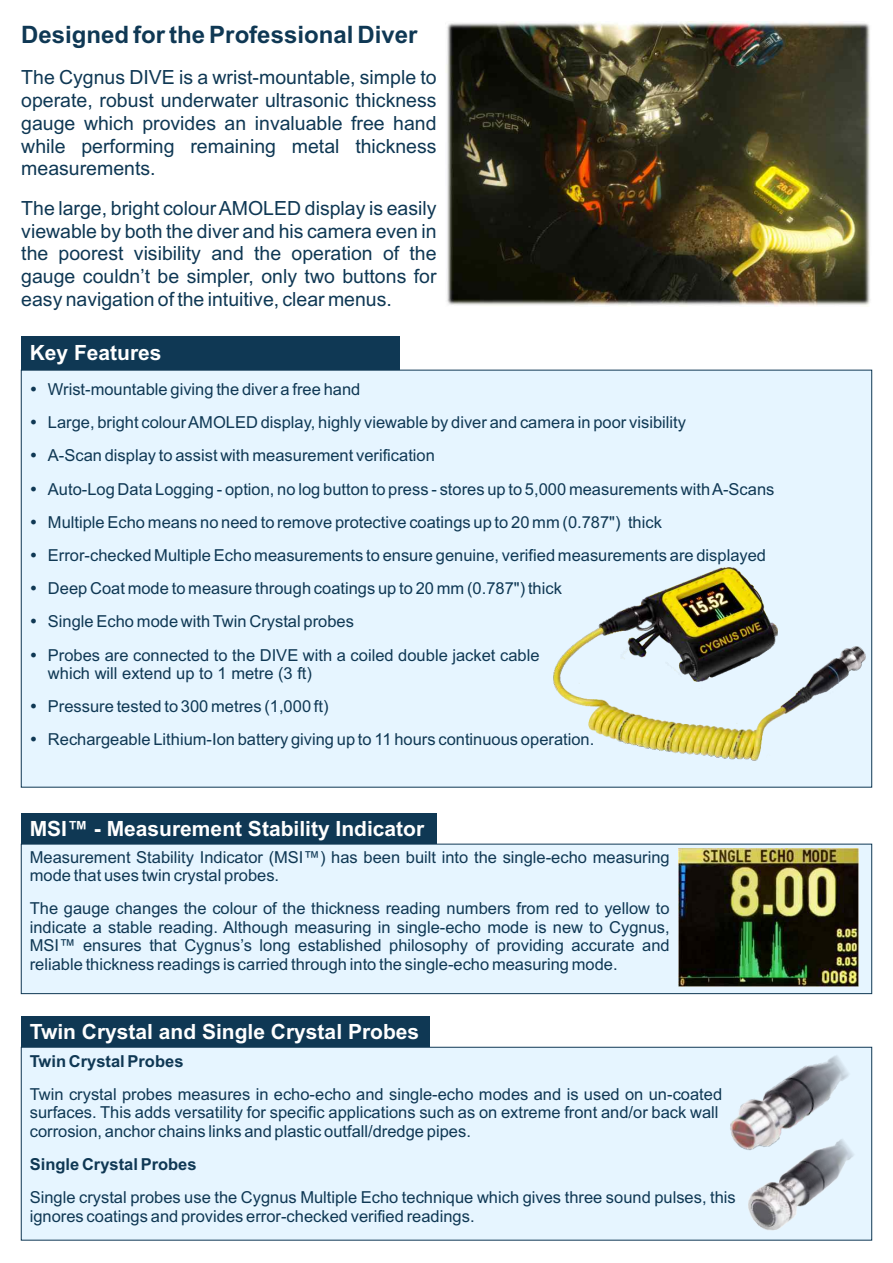
<style>
.page{position:relative;width:893px;height:1263px;background:#fff}
.page>*{position:absolute;margin:0;border:0;box-sizing:border-box;transform-origin:0 0}
.t1{font:700 24px "Arial";color:#0f3854}
.t2{font:700 21px "Arial";color:#fff}
.t3{font:19.5px/22.8px "Arial";color:#0f3854;text-align:justify}
.t4{font:16.5px/33.2px "Arial";color:#0f3854}
.s1{font-weight:700}
</style>
<div class="page">
<div style="left:21px;top:336px;width:379px;height:34px;background:#0f3854"></div>
<div style="left:21px;top:370px;width:851px;height:417px;background:#e6f5ff;border:1px solid #0f3854"></div>
<img style="left:553px;top:567px;width:313px;height:194px">
<div style="left:21px;top:1016px;width:409px;height:31px;background:#0f3854"></div>
<div style="left:21px;top:1047px;width:851px;height:193px;background:#e6f5ff;border:1px solid #0f3854"></div>
<img style="left:721px;top:1046px;width:137px;height:102px">
<img style="left:743px;top:1127px;width:115px;height:114px">
<div style="left:21px;top:813px;width:416px;height:31px;background:#0f3854"></div>
<div style="left:21px;top:844px;width:851px;height:150px;background:#e6f5ff;border:1px solid #0f3854"></div>
<img style="left:678px;top:849px;width:180px;height:137px">
<img style="left:446px;top:21px;width:424px;height:285px">
<p class="t1" style="left:21px;top:26px;width:398px">Designed for the Professional Diver</p>
<p class="t3" style="left:21px;top:67px;width:417px">The Cygnus DIVE is a wrist-mountable, simple to operate, robust underwater ultrasonic thickness gauge which provides an invaluable free hand while performing remaining metal thickness measurements.</p>
<p class="t3" style="left:21px;top:198px;width:417px">The large, bright colour AMOLED display is easily viewable by both the diver and his camera even in the poorest visibility and the operation of the gauge couldn’t be simpler, only two buttons for easy navigation of the intuitive, clear menus.</p>
<p class="t2" style="left:30px;top:345px;width:133px">Key Features</p>
<p class="t4" style="left:48px;top:374px;width:728px">Wrist-mountable giving the diver a free hand<br>Large, bright colour AMOLED display, highly viewable by diver and camera in poor visibility<br>A-Scan display to assist with measurement verification<br>Auto-Log Data Logging - option, no log button to press - stores up to 5,000 measurements with A-Scans Multiple Echo means no need to remove protective coatings up to 20 mm (0.787") thick<br>Error-checked Multiple Echo measurements to ensure genuine, verified measurements are displayed Deep Coat mode to measure through coatings up to 20 mm (0.787") thick<br>Single Echo mode with Twin Crystal probes<br>Probes are connected to the DIVE with a coiled double jacket cable</p>
<p class="t4" style="left:48px;top:658px;width:548px">which will extend up to 1 metre (3 ft)<br>Pressure tested to 300 metres (1,000 ft)<br>Rechargeable Lithium-Ion battery giving up to 11 hours continuous operation.</p>
<p class="t2" style="left:30px;top:821px;width:396px">MSI™ - Measurement Stability Indicator</p>
<p class="t4" style="left:30px;top:849px;width:641px;line-height:18.5px">Measurement Stability Indicator (MSI™) has been built into the single-echo measuring mode that uses twin crystal probes.</p>
<p class="t4" style="left:30px;top:901px;width:641px;line-height:18.5px;text-align:justify">The gauge changes the colour of the thickness reading numbers from red to yellow to indicate a stable reading. Although measuring in single-echo mode is new to Cygnus, MSI™ ensures that Cygnus’s long established philosophy of providing accurate and reliable thickness readings is carried through into the single-echo measuring mode.</p>
<p class="t2" style="left:30px;top:1024px;width:391px">Twin Crystal and Single Crystal Probes</p>
<p class="t4" style="left:30px;top:1046px;width:694px"><span class="s1">Twin Crystal Probes<br></span>Twin crystal probes measures in echo-echo and single-echo modes and is used on un-coated</p>
<p class="t4" style="left:30px;top:1105px;width:690px;line-height:18.5px">surfaces. This adds versatility for specific applications such as on extreme front and/or back wall corrosion, anchor chains links and plastic outfall/dredge pipes.</p>
<p class="t4" style="left:30px;top:1149px;width:708px"><span class="s1">Single Crystal Probes<br></span>Single crystal probes use the Cygnus Multiple Echo technique which gives three sound pulses, this</p>
<p class="t4" style="left:30px;top:1201px;width:446px">ignores coatings and provides error-checked verified readings.</p>
</div>
